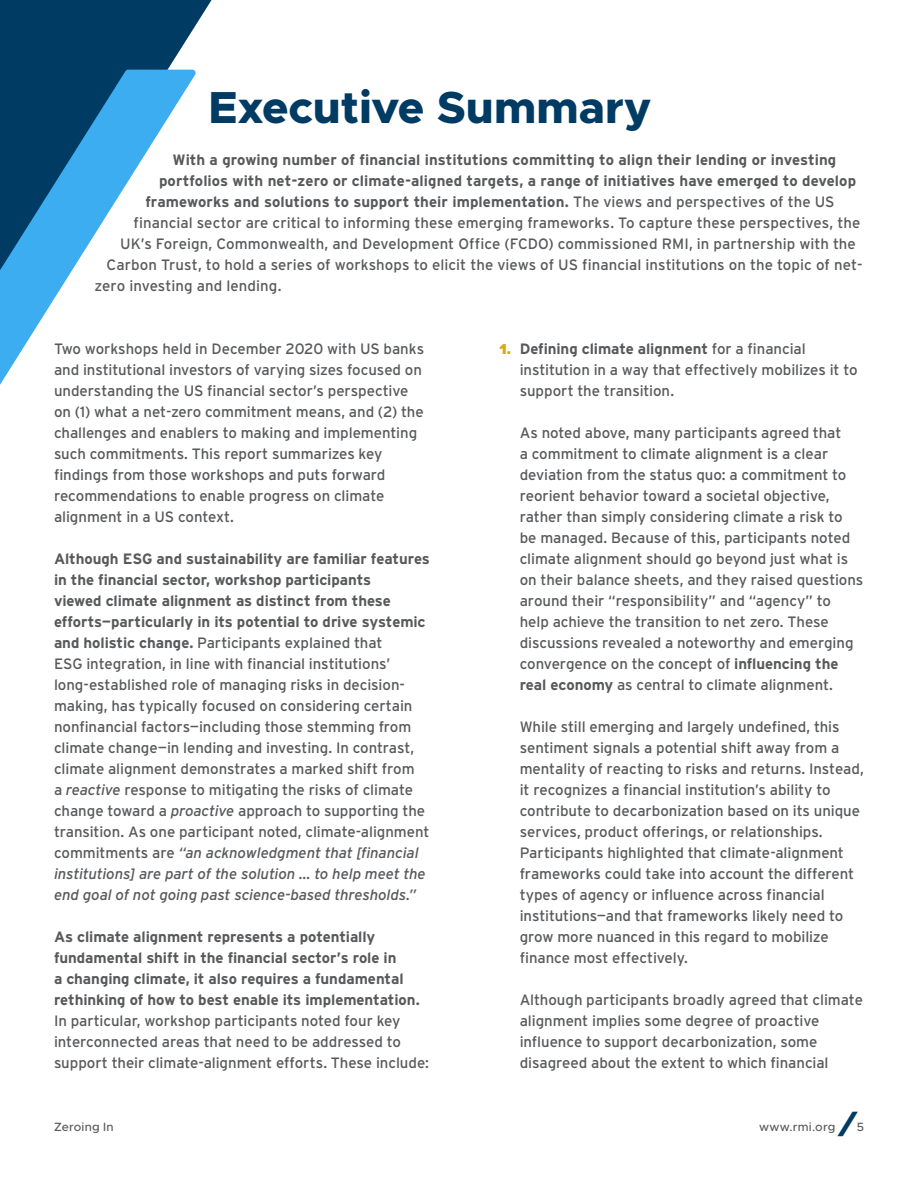
<style>
.page{position:relative;width:918px;height:1188px;background:#fff}
.page>*{position:absolute;margin:0;border:0;box-sizing:border-box;transform-origin:0 0}
.t1{font:800 45px "Metropolis";color:#003b63}
.t2{font:italic 800 30px "Metropolis";color:#003b63}
.t3{font:15px/21px "Interstate";letter-spacing:-.005em;color:#58595b}
.t4{font:700 15px/21px "Interstate";color:#58595b}
.t5{font:500 12px "Metropolis";letter-spacing:.02em;color:#58595b}
.s1{font-weight:400}
.s2{font-weight:700}
.s3{font-style:italic}
.s4{font-family:"Proxima Nova";font-weight:900;color:#d9a91a}
</style>
<div class="page">
<svg style="left:0;top:0;width:212px;height:70px;background:#1b4f73"></svg>
<svg style="left:0;top:70px;width:196px;height:315px"></svg>
<h1 class="t1" style="left:208px;top:79px;width:445px">Executive Summary</h1>
<p class="t4" style="left:172px;top:149px;width:665px">With a growing number of financial institutions committing to align their lending or investing</p>
<p class="t4" style="left:159px;top:170px;width:699px">portfolios with net-zero or climate-aligned targets, a range of initiatives have emerged to develop</p>
<p class="t4" style="left:146px;top:191px;width:691px">frameworks and solutions to support their implementation. <span class="s1">The views and perspectives of the US</span></p>
<p class="t3" style="left:134px;top:212px;width:728px">financial sector are critical to informing these emerging frameworks. To capture these perspectives, the</p>
<p class="t3" style="left:120px;top:233px;width:737px">UK’s Foreign, Commonwealth, and Development Office (FCDO) commissioned RMI, in partnership with the</p>
<p class="t3" style="left:106px;top:254px;width:757px">Carbon Trust, to hold a series of workshops to elicit the views of US financial institutions on the topic of net-</p>
<p class="t3" style="left:94px;top:275px;width:189px">zero investing and lending.</p>
<p class="t3" style="left:54px;top:338px;width:372px">Two workshops held in December 2020 with US banks and institutional investors of varying sizes focused on understanding the US financial sector’s perspective on (1) what a net-zero commitment means, and (2) the challenges and enablers to making and implementing such commitments. This report summarizes key findings from those workshops and puts forward recommendations to enable progress on climate alignment in a US context.</p>
<p class="t3" style="left:54px;top:548px;width:377px"><span class="s2">Although ESG and sustainability are familiar features in the financial sector, workshop participants<br>viewed climate alignment as distinct from these efforts—particularly in its potential to drive systemic and holistic change.</span> Participants explained that<br>ESG integration, in line with financial institutions’ long-established role of managing risks in decision&shy;making, has typically focused on considering certain nonfinancial factors—including those stemming from climate change—in lending and investing. In contrast, climate alignment demonstrates a marked shift from<br>a <span class="s3">reactive</span> response to mitigating the risks of climate change toward a <span class="s3">proactive</span> approach to supporting the transition. As one participant noted, climate-alignment commitments are <span class="s3">“an acknowledgment that [financial institutions] are part of the solution … to help meet the end goal of not going past science-based thresholds.”</span></p>
<p class="t4" style="left:54px;top:926px;width:367px">As climate alignment represents a potentially fundamental shift in the financial sector’s role in<br>a changing climate, it also requires a fundamental rethinking of how to best enable its implementation.</p>
<p class="t3" style="left:54px;top:1010px;width:376px">In particular, workshop participants noted four key interconnected areas that need to be addressed to support their climate-alignment efforts. These include:</p>
<p class="t3" style="left:520px;top:338px;width:339px;text-indent:-20px"><span class="s4">1.</span> <span class="s2">Defining climate alignment</span> for a financial institution in a way that effectively mobilizes it to support the transition.</p>
<p class="t3" style="left:520px;top:422px;width:345px">As noted above, many participants agreed that<br>a commitment to climate alignment is a clear deviation from the status quo: a commitment to reorient behavior toward a societal objective, rather than simply considering climate a risk to<br>be managed. Because of this, participants noted climate alignment should go beyond just what is on their balance sheets, and they raised questions around their “responsibility” and “agency” to help achieve the transition to net zero. These discussions revealed a noteworthy and emerging convergence on the concept of <span class="s2">influencing the real economy</span> as central to climate alignment.</p>
<p class="t3" style="left:520px;top:716px;width:346px">While still emerging and largely undefined, this sentiment signals a potential shift away from a mentality of reacting to risks and returns. Instead, it recognizes a financial institution’s ability to contribute to decarbonization based on its unique services, product offerings, or relationships.<br>Participants highlighted that climate-alignment frameworks could take into account the different types of agency or influence across financial institutions—and that frameworks likely need to grow more nuanced in this regard to mobilize finance most effectively.</p>
<p class="t3" style="left:520px;top:989px;width:345px">Although participants broadly agreed that climate alignment implies some degree of proactive influence to support decarbonization, some disagreed about the extent to which financial</p>
<p class="t5" style="left:54px;top:1119px;width:61px">Zeroing In</p>
<p class="t5" style="left:759px;top:1119px;width:78px">www.rmi.org</p>
<h2 class="t2" style="left:839px;top:1105px;width:23px">/</h2>
<p class="t5" style="left:857px;top:1119px;width:9px">5</p>
</div>
